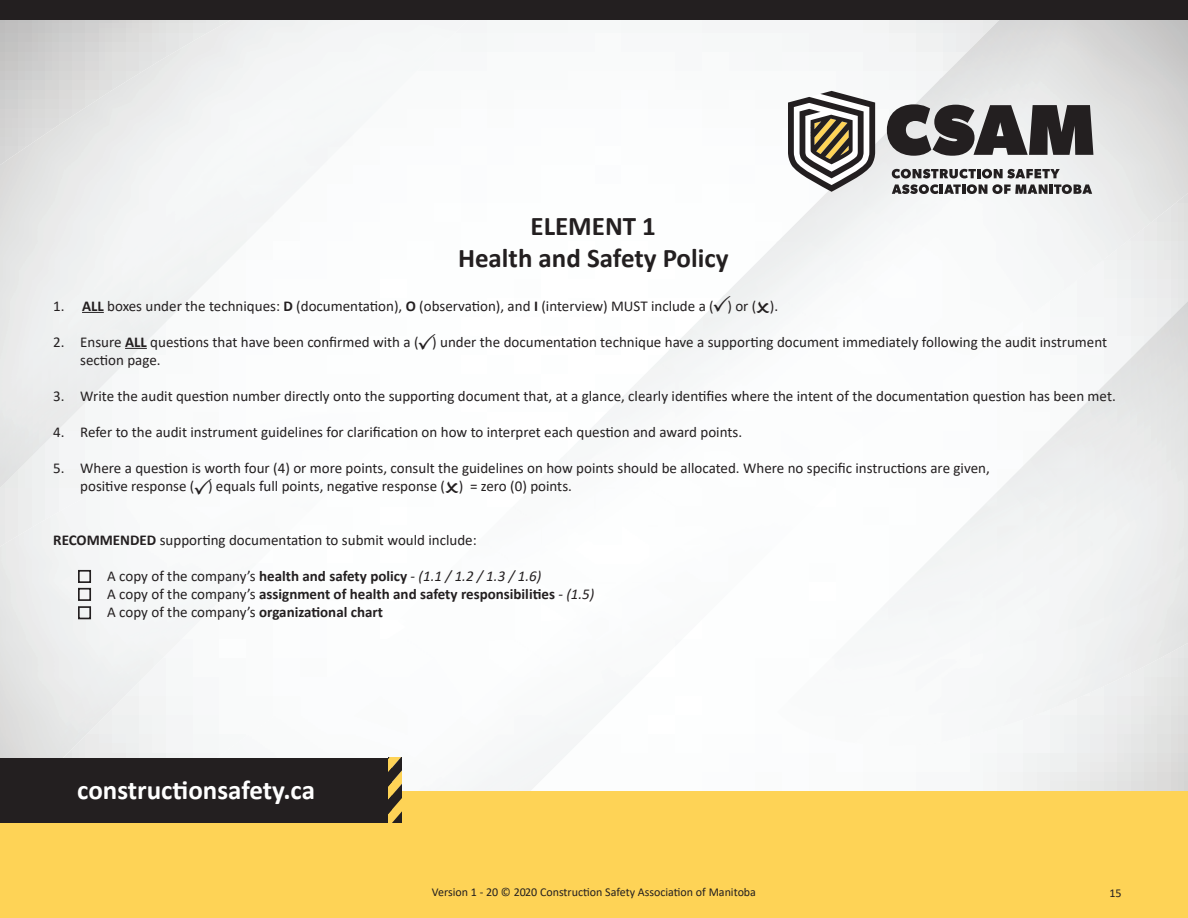
<style>
.page{position:relative;width:1188px;height:918px;background:#fff}
.page>*{position:absolute;margin:0;border:0;box-sizing:border-box;transform-origin:0 0}
.t1{font:700 27px "Calibri";color:#231f20}
.t2{font:700 27px "Calibri";color:#fff}
.t3{font:15px/18px "Calibri";color:#231f20}
.t4{font:700 15px "Calibri";color:#231f20}
.t5{font:12px "Calibri";color:#231f20}
.s1{font-weight:700}
.s2{font-weight:400}
.s3{font-weight:400;font-style:italic}
</style>
<div class="page">
<svg style="left:702px;top:20px;width:486px;height:771px"></svg>
<img style="left:833px;top:248px;width:355px;height:498px">
<img style="left:939px;top:20px;width:249px;height:228px">
<img style="left:885px;top:78px;width:56px;height:343px">
<img style="left:833px;top:194px;width:54px;height:264px">
<img style="left:776px;top:187px;width:57px;height:286px">
<img style="left:722px;top:241px;width:56px;height:229px">
<img style="left:671px;top:295px;width:53px;height:175px">
<img style="left:939px;top:246px;width:165px;height:111px">
<img style="left:1102px;top:246px;width:19px;height:15px">
<img style="left:939px;top:355px;width:39px;height:28px">
<img style="left:390px;top:473px;width:444px;height:318px">
<img style="left:406px;top:470px;width:402px;height:165px">
<img style="left:0;top:414px;width:390px;height:344px">
<svg style="left:788px;top:91px;width:305px;height:103px"></svg>
<div style="left:0;top:791px;width:1188px;height:127px;background:#fed356"></div>
<div style="left:0;top:758px;width:392px;height:65px;background:#231f20"></div>
<svg style="left:389px;top:758px;width:12px;height:65px"></svg>
<svg style="left:125px;top:348px;width:22px;height:1px"></svg>
<div style="left:78px;top:570px;width:13px;height:13px;border:2px solid #231f20"></div>
<div style="left:78px;top:588px;width:13px;height:13px;border:2px solid #231f20"></div>
<div style="left:78px;top:606px;width:13px;height:13px;border:2px solid #231f20"></div>
<div style="left:0;top:0;width:1188px;height:20px;background:#231f20"></div>
<svg style="left:82px;top:312px;width:22px;height:1px"></svg>
<svg style="left:714px;top:295px;width:16px;height:17px"></svg>
<svg style="left:757px;top:301px;width:13px;height:12px"></svg>
<svg style="left:195px;top:478px;width:16px;height:17px"></svg>
<svg style="left:446px;top:481px;width:12px;height:12px"></svg>
<p class="t1" style="left:531px;top:207px;width:127px">ELEMENT 1</p>
<p class="t1" style="left:458px;top:239px;width:272px">Health and Safety Policy</p>
<p class="t3" style="left:53px;top:296px;width:13px">1.</p>
<p class="t3" style="left:82px;top:296px;width:698px"><span class="s1">ALL</span> boxes under the techniques: <span class="s1">D</span> (documentation), <span class="s1">O</span> (observation), and <span class="s1">I</span> (interview) MUST include a ( ) or ( ).</p>
<p class="t3" style="left:80px;top:332px;width:1028px;text-indent:-27px">2. Ensure <span class="s1">ALL</span> questions that have been confirmed with a ( ) under the documentation technique have a supporting document immediately following the audit instrument section page.</p>
<p class="t3" style="left:53px;top:386px;width:1064px">3. Write the audit question number directly onto the supporting document that, at a glance, clearly identifies where the intent of the documentation question has been met.</p>
<p class="t3" style="left:53px;top:422px;width:690px">4. Refer to the audit instrument guidelines for clarification on how to interpret each question and award points.</p>
<p class="t3" style="left:53px;top:458px;width:938px">5. Where a question is worth four (4) or more points, consult the guidelines on how points should be allocated. Where no specific instructions are given,</p>
<p class="t3" style="left:80px;top:476px;width:493px">positive response ( ) equals full points, negative response ( ) = zero (0) points.</p>
<p class="t3" style="left:53px;top:530px;width:425px"><span class="s1">RECOMMENDED</span> supporting documentation to submit would include:</p>
<p class="t4" style="left:107px;top:565px;width:436px"><span class="s2">A copy of the company’s</span> health and safety policy <span class="s3">- (1.1 / 1.2 / 1.3 / 1.6)</span></p>
<p class="t4" style="left:107px;top:583px;width:489px"><span class="s2">A copy of the company’s</span> assignment of health and safety responsibilities <span class="s3">- (1.5)</span></p>
<p class="t3" style="left:107px;top:602px;width:277px">A copy of the company’s <span class="s1">organizational chart</span></p>
<h1 class="t2" style="left:77px;top:771px;width:239px">constructionsafety.ca</h1>
<p class="t5" style="left:432px;top:883px;width:326px">Version 1 - 20 © 2020 Construction Safety Association of Manitoba</p>
<p class="t5" style="left:1110px;top:885px;width:14px">15</p>
</div>
